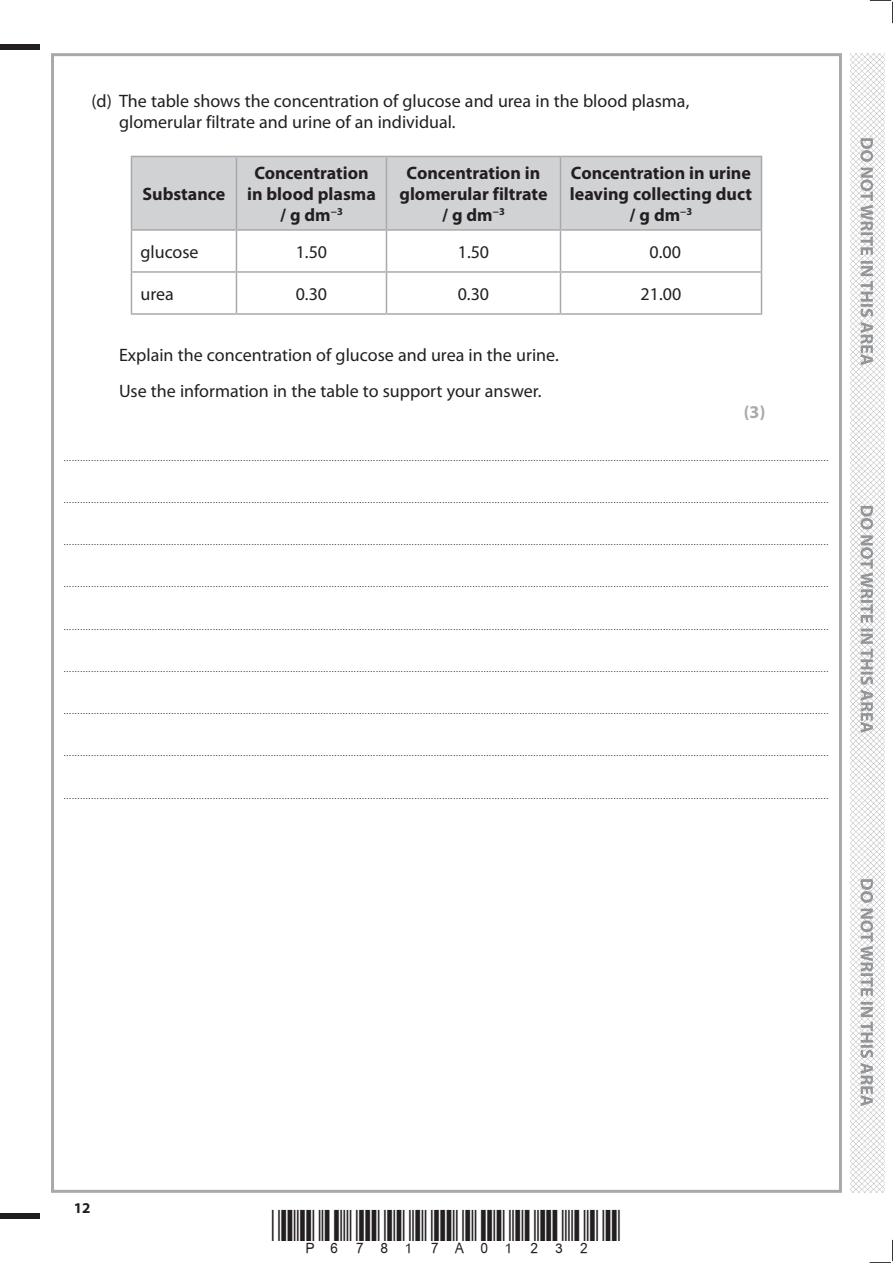
<style>
.page{position:relative;width:893px;height:1263px;background:#fff}
.page>*{position:absolute;margin:0;border:0;box-sizing:border-box;transform-origin:0 0}
.t1{font:18px/21px "Myriad Pro";color:#231f20}
.t2{font:700 18px/21px "Myriad Pro";color:#231f20;text-align:center}
.t3{font:700 18px "Myriad Pro";color:#a8a9ad}
.t4{font:700 15px "Myriad Pro";color:#231f20}
.t5{font:9px "Myriad Pro";color:#231f20}
</style>
<div class="page">
<div style="left:0;top:44px;width:40px;height:5px;background:#231f20"></div>
<div style="left:0;top:1214px;width:40px;height:5px;background:#231f20"></div>
<svg style="left:870px;top:0;width:23px;height:23px"></svg>
<svg style="left:870px;top:1240px;width:23px;height:23px"></svg>
<img style="left:850px;top:53px;width:34px;height:1140px">
<svg style="left:860px;top:138px;width:13px;height:968px"></svg>
<div style="left:132px;top:157px;width:629px;height:72px;background:#d1d2d4"></div>
<hr style="left:131px;top:156px;width:105px;height:1px;background:#a8a9ad">
<hr style="left:131px;top:157px;width:1px;height:72px;background:#a8a9ad">
<hr style="left:236px;top:156px;width:150px;height:1px;background:#a8a9ad">
<hr style="left:236px;top:157px;width:1px;height:72px;background:#a8a9ad">
<hr style="left:386px;top:156px;width:174px;height:1px;background:#a8a9ad">
<hr style="left:386px;top:157px;width:1px;height:72px;background:#a8a9ad">
<hr style="left:560px;top:156px;width:202px;height:1px;background:#a8a9ad">
<hr style="left:560px;top:157px;width:1px;height:72px;background:#a8a9ad">
<hr style="left:761px;top:157px;width:1px;height:72px;background:#a8a9ad">
<hr style="left:131px;top:229px;width:105px;height:2px;background:#a8a9ad">
<hr style="left:131px;top:231px;width:1px;height:40px;background:#a8a9ad">
<hr style="left:236px;top:229px;width:150px;height:2px;background:#a8a9ad">
<hr style="left:236px;top:231px;width:1px;height:40px;background:#a8a9ad">
<hr style="left:386px;top:229px;width:174px;height:2px;background:#a8a9ad">
<hr style="left:386px;top:231px;width:1px;height:40px;background:#a8a9ad">
<hr style="left:560px;top:229px;width:202px;height:2px;background:#a8a9ad">
<hr style="left:560px;top:231px;width:1px;height:40px;background:#a8a9ad">
<hr style="left:761px;top:231px;width:1px;height:40px;background:#a8a9ad">
<hr style="left:131px;top:271px;width:105px;height:2px;background:#a8a9ad">
<hr style="left:131px;top:273px;width:1px;height:40px;background:#a8a9ad">
<hr style="left:236px;top:271px;width:150px;height:2px;background:#a8a9ad">
<hr style="left:236px;top:273px;width:1px;height:40px;background:#a8a9ad">
<hr style="left:386px;top:271px;width:174px;height:2px;background:#a8a9ad">
<hr style="left:386px;top:273px;width:1px;height:40px;background:#a8a9ad">
<hr style="left:560px;top:271px;width:202px;height:2px;background:#a8a9ad">
<hr style="left:560px;top:273px;width:1px;height:40px;background:#a8a9ad">
<hr style="left:761px;top:273px;width:1px;height:40px;background:#a8a9ad">
<hr style="left:131px;top:313px;width:105px;height:2px;background:#a8a9ad">
<hr style="left:236px;top:313px;width:150px;height:2px;background:#a8a9ad">
<hr style="left:386px;top:313px;width:174px;height:2px;background:#a8a9ad">
<hr style="left:560px;top:313px;width:202px;height:2px;background:#a8a9ad">
<h1 class="t1" style="left:119px;top:90px;width:572px;text-indent:-28px">(d) The table shows the concentration of glucose and urea in the blood plasma, glomerular filtrate and urine of an individual.</h1>
<h1 class="t2" style="left:143px;top:183px;width:84px">Substance</h1>
<h1 class="t2" style="left:247px;top:162px;width:130px">Concentration in blood plasma / g dm<sup>−3</sup></h1>
<h1 class="t2" style="left:399px;top:162px;width:150px">Concentration in glomerular filtrate / g dm<sup>−3</sup></h1>
<h1 class="t2" style="left:570px;top:162px;width:184px">Concentration in urine leaving collecting duct / g dm<sup>−3</sup></h1>
<h1 class="t1" style="left:140px;top:241px;width:60px">glucose</h1>
<h1 class="t1" style="left:296px;top:241px;width:33px">1.50</h1>
<h1 class="t1" style="left:458px;top:241px;width:33px">1.50</h1>
<h1 class="t1" style="left:649px;top:241px;width:33px">0.00</h1>
<h1 class="t1" style="left:140px;top:283px;width:35px">urea</h1>
<h1 class="t1" style="left:296px;top:283px;width:33px">0.30</h1>
<h1 class="t1" style="left:458px;top:283px;width:33px">0.30</h1>
<h1 class="t1" style="left:641px;top:283px;width:42px">21.00</h1>
<h1 class="t1" style="left:119px;top:337px;width:441px;line-height:36px">Explain the concentration of glucose and urea in the urine.<br>Use the information in the table to support your answer.</h1>
<h1 class="t3" style="left:744px;top:400px;width:23px">(3)</h1>
<p class="t5" style="left:64px;top:452px;width:766px">.....................................................................................................................................................................................................................................................................................</p>
<p class="t5" style="left:64px;top:494px;width:766px">.....................................................................................................................................................................................................................................................................................</p>
<p class="t5" style="left:64px;top:536px;width:766px">.....................................................................................................................................................................................................................................................................................</p>
<p class="t5" style="left:64px;top:579px;width:766px">.....................................................................................................................................................................................................................................................................................</p>
<p class="t5" style="left:64px;top:621px;width:766px">.....................................................................................................................................................................................................................................................................................</p>
<p class="t5" style="left:64px;top:663px;width:766px">.....................................................................................................................................................................................................................................................................................</p>
<p class="t5" style="left:64px;top:706px;width:766px">.....................................................................................................................................................................................................................................................................................</p>
<p class="t5" style="left:64px;top:748px;width:766px">.....................................................................................................................................................................................................................................................................................</p>
<p class="t5" style="left:64px;top:790px;width:766px">.....................................................................................................................................................................................................................................................................................</p>
<h2 class="t4" style="left:74px;top:1198px;width:18px">12</h2>
</div>
